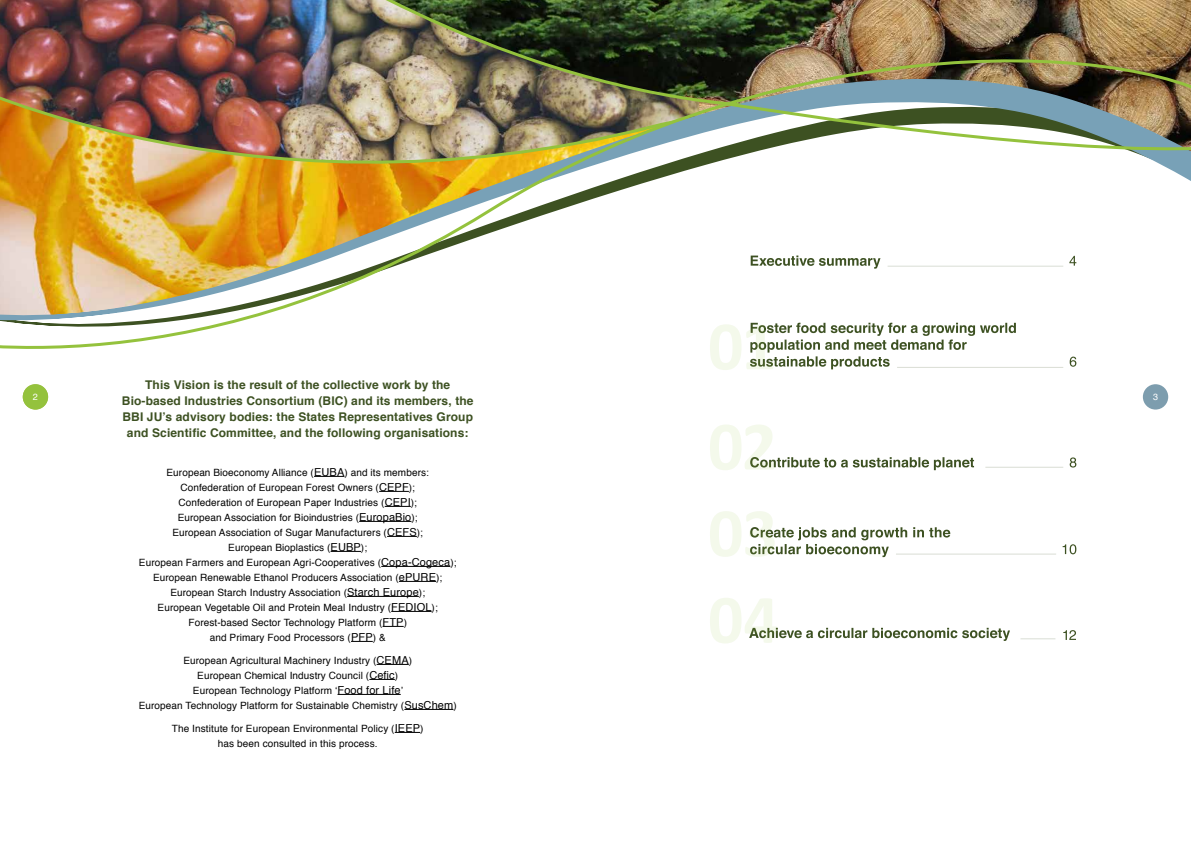
<style>
.page{position:relative;width:1191px;height:842px;background:#fff}
.page>*{position:absolute;margin:0;border:0;box-sizing:border-box;transform-origin:0 0}
.t1{font:700 12px/16px "Helvetica";letter-spacing:.01em;color:#3d5122;text-align:center}
.t2{font:10px/15px "Helvetica";letter-spacing:.01em;color:#000;text-align:center}
.t3{font:9px "Helvetica";color:#fff}
.s1{font-size:11px}
</style>
<div class="page">
<img style="left:797px;top:0;width:394px;height:19px">
<img style="left:0;top:0;width:797px;height:19px">
<svg style="left:23px;top:400px;width:1145px;height:264px"></svg>
<img style="left:0;top:19px;width:1191px;height:381px">
<svg style="left:723px;top:101px;width:468px;height:79px"></svg>
<hr style="left:314px;top:476px;width:30px;height:1px;background:#000">
<hr style="left:379px;top:491px;width:30px;height:1px;background:#000">
<svg style="left:385px;top:506px;width:26px;height:1px"></svg>
<hr style="left:359px;top:521px;width:52px;height:1px;background:#000">
<hr style="left:387px;top:536px;width:30px;height:1px;background:#000">
<hr style="left:330px;top:551px;width:31px;height:1px;background:#000">
<hr style="left:381px;top:566px;width:69px;height:1px;background:#000">
<hr style="left:399px;top:581px;width:37px;height:1px;background:#000">
<hr style="left:347px;top:596px;width:72px;height:1px;background:#000">
<hr style="left:391px;top:611px;width:40px;height:1px;background:#000">
<svg style="left:382px;top:626px;width:22px;height:1px"></svg>
<svg style="left:351px;top:641px;width:22px;height:1px"></svg>
<hr style="left:376px;top:664px;width:33px;height:1px;background:#000">
<svg style="left:369px;top:679px;width:26px;height:1px"></svg>
<hr style="left:337px;top:694px;width:64px;height:1px;background:#000">
<hr style="left:404px;top:709px;width:49px;height:1px;background:#000">
<svg style="left:395px;top:732px;width:25px;height:1px"></svg>
<svg style="left:750px;top:255px;width:130px;height:14px"></svg>
<p class="t1" style="left:122px;top:377px;width:353px">This Vision is the result of the collective work by the Bio-based Industries Consortium (BIC) and its members, the BBI JU’s advisory bodies: the States Representatives Group and Scientific Committee, and the following organisations:</p>
<p class="t2" style="left:139px;top:465px;width:319px">European Bioeconomy Alliance (<span class="s1">EUBA</span>) and its members:<br>Confederation of European Forest Owners (<span class="s1">CEPF</span>);<br>Confederation of European Paper Industries (<span class="s1">CEPI</span>);<br>European Association for Bioindustries (<span class="s1">EuropaBio</span>);<br>European Association of Sugar Manufacturers (<span class="s1">CEFS</span>);<br>European Bioplastics (<span class="s1">EUBP</span>);<br>European Farmers and European Agri-Cooperatives (<span class="s1">Copa-Cogeca</span>); European Renewable Ethanol Producers Association (<span class="s1">ePURE</span>); European Starch Industry Association (<span class="s1">Starch Europe</span>);<br>European Vegetable Oil and Protein Meal Industry (<span class="s1">FEDIOL</span>); Forest-based Sector Technology Platform (<span class="s1">FTP</span>)<br>and Primary Food Processors (<span class="s1">PFP</span>) &amp;</p>
<p class="t2" style="left:139px;top:653px;width:319px">European Agricultural Machinery Industry (<span class="s1">CEMA</span>)<br>European Chemical Industry Council (<span class="s1">Cefic</span>)<br>European Technology Platform ‘<span class="s1">Food for Life</span>’<br>European Technology Platform for Sustainable Chemistry (<span class="s1">SusChem</span>)</p>
<p class="t2" style="left:172px;top:721px;width:253px">The Institute for European Environmental Policy (<span class="s1">IEEP</span>) has been consulted in this process.</p>
<p class="t3" style="left:33px;top:390px;width:7px">2</p>
<p class="t3" style="left:1153px;top:390px;width:7px">3</p>
</div>
